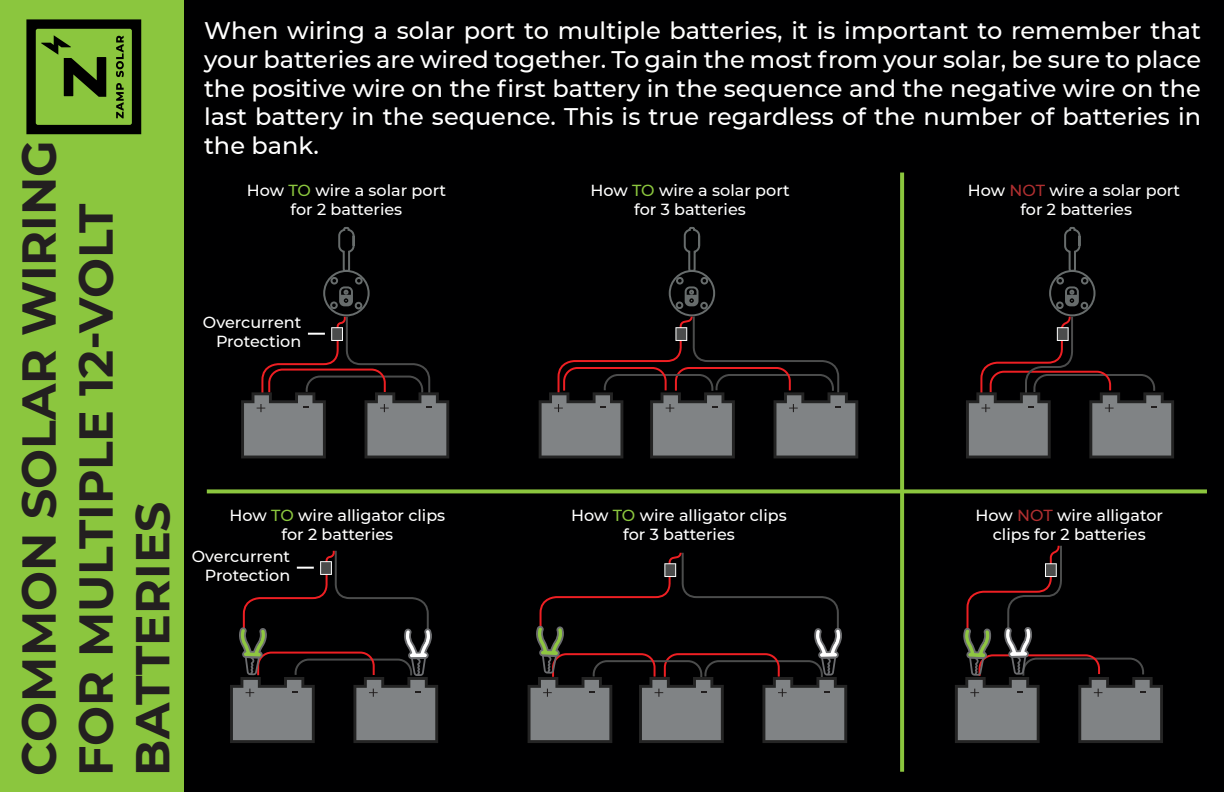
<style>
.page{position:relative;width:1224px;height:792px;background:#000001}
.page>*{position:absolute;margin:0;border:0;box-sizing:border-box;transform-origin:0 0}
.t1{font:700 47.4px/56.8px "Montserrat";color:#231f20}
.t2{font:500 24px/28.8px "Montserrat";color:#fff;text-align:justify}
.t3{font:500 16px/19.2px "Montserrat";color:#fff;text-align:center}
.s1{color:#8bc63e}
.s2{color:#af2f30}
</style>
<div class="page">
<div style="left:0;top:0;width:183px;height:792px;background:#8bc63e"></div>
<svg style="left:26px;top:19px;width:115px;height:115px"></svg>
<div style="left:323px;top:270px;width:47px;height:46px;border:2px solid #676c6c;border-radius:50%"></div>
<div style="left:355px;top:302px;width:7px;height:7px;border:2px solid #676c6c;border-radius:50%"></div>
<div style="left:330px;top:277px;width:8px;height:8px;border:2px solid #676c6c;border-radius:50%"></div>
<div style="left:355px;top:277px;width:8px;height:8px;border:2px solid #676c6c;border-radius:50%"></div>
<div style="left:330px;top:301px;width:8px;height:8px;border:2px solid #676c6c;border-radius:50%"></div>
<div style="left:339px;top:286px;width:14px;height:20px;border:2px solid #676c6c;border-radius:4px"></div>
<svg style="left:340px;top:290px;width:12px;height:15px"></svg>
<svg style="left:337px;top:227px;width:19px;height:46px"></svg>
<div style="left:669px;top:270px;width:46px;height:46px;border:2px solid #676c6c;border-radius:50%"></div>
<div style="left:700px;top:302px;width:8px;height:7px;border:2px solid #676c6c;border-radius:50%"></div>
<div style="left:676px;top:277px;width:8px;height:8px;border:2px solid #676c6c;border-radius:50%"></div>
<div style="left:701px;top:277px;width:7px;height:8px;border:2px solid #676c6c;border-radius:50%"></div>
<div style="left:676px;top:301px;width:7px;height:8px;border:2px solid #676c6c;border-radius:50%"></div>
<div style="left:685px;top:286px;width:14px;height:20px;border:2px solid #676c6c;border-radius:4px"></div>
<svg style="left:686px;top:290px;width:12px;height:15px"></svg>
<svg style="left:683px;top:227px;width:18px;height:46px"></svg>
<div style="left:1049px;top:270px;width:47px;height:46px;border:2px solid #676c6c;border-radius:50%"></div>
<div style="left:1081px;top:302px;width:7px;height:7px;border:2px solid #676c6c;border-radius:50%"></div>
<div style="left:1056px;top:277px;width:8px;height:8px;border:2px solid #676c6c;border-radius:50%"></div>
<div style="left:1081px;top:277px;width:8px;height:8px;border:2px solid #676c6c;border-radius:50%"></div>
<div style="left:1056px;top:301px;width:8px;height:8px;border:2px solid #676c6c;border-radius:50%"></div>
<div style="left:1065px;top:286px;width:14px;height:20px;border:2px solid #676c6c;border-radius:4px"></div>
<svg style="left:1066px;top:290px;width:12px;height:15px"></svg>
<svg style="left:1063px;top:227px;width:18px;height:46px"></svg>
<svg style="left:966px;top:315px;width:208px;height:143px"></svg>
<svg style="left:241px;top:315px;width:208px;height:143px"></svg>
<svg style="left:539px;top:315px;width:319px;height:143px"></svg>
<svg style="left:955px;top:545px;width:208px;height:198px"></svg>
<svg style="left:528px;top:552px;width:319px;height:191px"></svg>
<svg style="left:230px;top:550px;width:208px;height:193px"></svg>
<svg style="left:900px;top:173px;width:4px;height:599px;background:#86c03c"></svg>
<svg style="left:207px;top:489px;width:1000px;height:4px;background:#7bb037"></svg>
<h1 class="t1" style="left:8px;top:776px;width:637px;rotate:-90deg">COMMON SOLAR WIRING<br>FOR MULTIPLE 12-VOLT<br>BATTERIES</h1>
<p class="t2" style="left:204px;top:15px;width:999px">When wiring a solar port to multiple batteries, it is important to remember that your batteries are wired together. To gain the most from your solar, be sure to place the positive wire on the first battery in the sequence and the negative wire on the last battery in the sequence. This is true regardless of the number of batteries in the bank.</p>
<p class="t3" style="left:247px;top:180px;width:201px">How <span class="s1">TO</span> wire a solar port for 2 batteries</p>
<p class="t3" style="left:968px;top:180px;width:214px">How <span class="s2">NOT</span> wire a solar port for 2 batteries</p>
<p class="t3" style="left:590px;top:180px;width:201px">How <span class="s1">TO</span> wire a solar port for 3 batteries</p>
<p class="t3" style="left:203px;top:312px;width:100px;text-align:right">Overcurrent<br>Protection</p>
<p class="t3" style="left:230px;top:505px;width:217px">How <span class="s1">TO</span> wire alligator clips for 2 batteries</p>
<p class="t3" style="left:976px;top:505px;width:189px">How <span class="s2">NOT</span> wire alligator clips for 2 batteries</p>
<p class="t3" style="left:571px;top:505px;width:217px">How <span class="s1">TO</span> wire alligator clips for 3 batteries</p>
<p class="t3" style="left:192px;top:546px;width:100px;text-align:right">Overcurrent<br>Protection</p>
</div>
